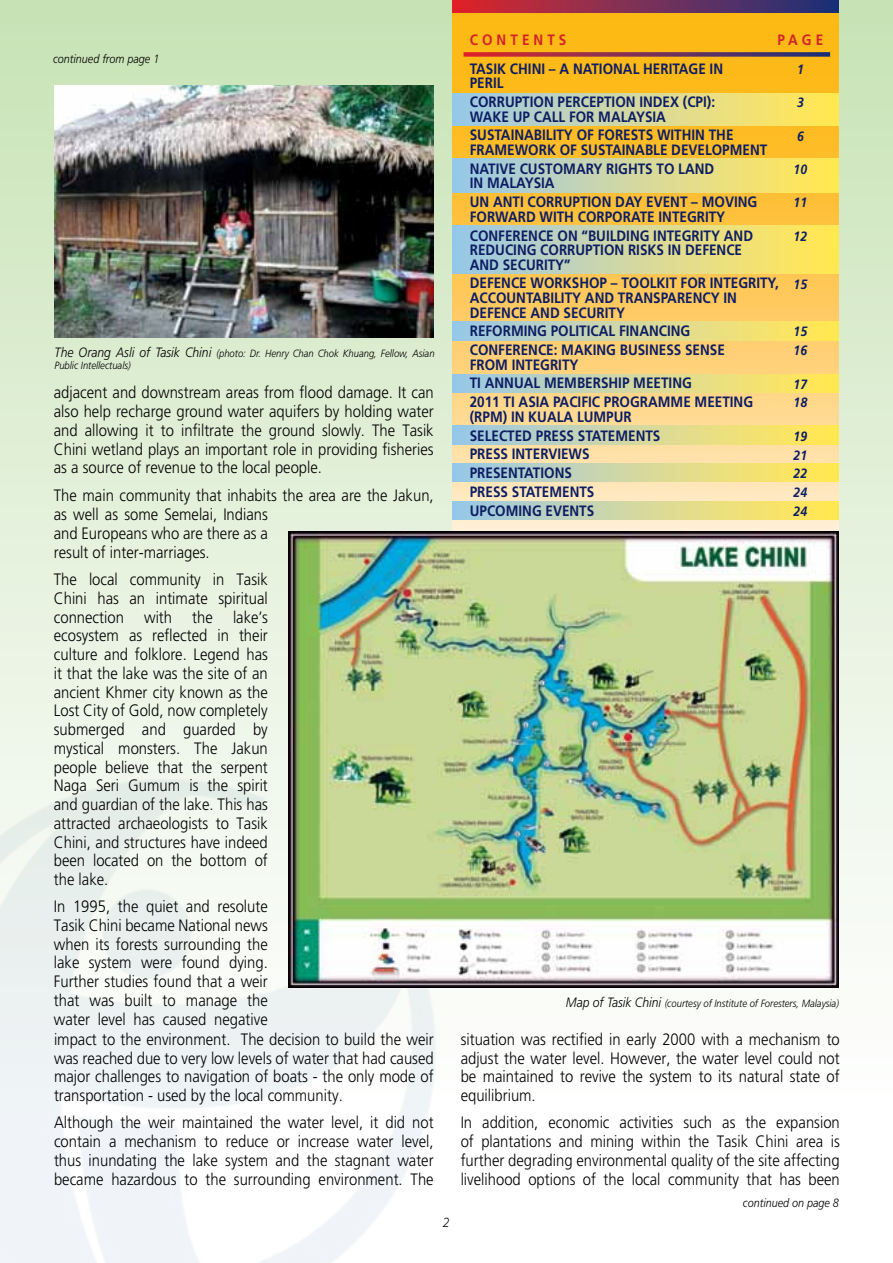
<style>
.page{position:relative;width:893px;height:1263px;background:#fff}
.page>*{position:absolute;margin:0;border:0;box-sizing:border-box;transform-origin:0 0}
.t1{font:300 16.5px/18.8px "Frutiger";color:#000;text-align:justify;scale:.9 1}
.t2{font:700 15px/18.8px "Frutiger";color:#0e1e63;scale:.9 1}
.t3{font:700 15px "Frutiger";letter-spacing:.3em;color:#d2232a;scale:.9 1}
.t4{font:italic 700 13.5px/18.8px "Frutiger";color:#0e1e63;scale:.9 1}
.t5{font:italic 300 13.5px "Formata";color:#000;scale:.85 1}
.t6{font:italic 300 12px "Frutiger";color:#000;scale:.9 1}
.t7{font:italic 300 10.5px/12.6px "Frutiger";color:#000;scale:.9 1}
.s1{font-size:13.5px}
</style>
<div class="page">
<div style="left:0;top:0;width:893px;height:1205px;background:linear-gradient(to bottom,#c9e3b7,#fff)"></div>
<img style="left:0;top:763px;width:453px;height:500px">
<svg style="left:452px;top:13px;width:387px;height:518px;background:#fdca5a"></svg>
<svg style="left:452px;top:0;width:387px;height:13px;background:#7a2d54"></svg>
<div style="left:452px;top:94px;width:387px;height:32px;background:linear-gradient(to right,#9cc8e9,#ffe950)"></div>
<div style="left:452px;top:159px;width:387px;height:34px;background:linear-gradient(to right,#9cc8e9,#ffe950)"></div>
<div style="left:452px;top:225px;width:387px;height:49px;background:linear-gradient(to right,#9cc8e9,#ffe950)"></div>
<div style="left:452px;top:322px;width:387px;height:18px;background:linear-gradient(to right,#9cc8e9,#ffe950)"></div>
<div style="left:452px;top:374px;width:387px;height:19px;background:linear-gradient(to right,#9cc8e9,#ffe950)"></div>
<div style="left:452px;top:426px;width:387px;height:18px;background:linear-gradient(to right,#9cc8e9,#ffe950)"></div>
<div style="left:452px;top:463px;width:387px;height:19px;background:linear-gradient(to right,#9cc8e9,#ffe950)"></div>
<div style="left:452px;top:501px;width:387px;height:19px;background:linear-gradient(to right,#9cc8e9,#ffe950)"></div>
<img style="left:289px;top:531px;width:550px;height:456px">
<svg style="left:464px;top:52px;width:366px;height:5px;background:#873b4e"></svg>
<img style="left:54px;top:85px;width:380px;height:252px">
<p class="t6" style="left:53px;top:52px;width:120px">continued from page 1</p>
<p class="t7" style="left:55px;top:347px;width:424px"><span class="s1">The Orang Asli of Tasik Chini</span> (photo: Dr. Henry Chan Chok Khuang, Fellow, Asian<br>Public Intellectuals)</p>
<p class="t1" style="left:54px;top:383px;width:424px">adjacent and downstream areas from flood damage. It can also help recharge ground water aquifers by holding water and allowing it to infiltrate the ground slowly. The Tasik Chini wetland plays an important role in providing fisheries as a source of revenue to the local people.</p>
<p class="t1" style="left:54px;top:485px;width:424px">The main community that inhabits the area are the Jakun,</p>
<p class="t1" style="left:54px;top:505px;width:239px">as well as some Semelai, Indians and Europeans who are there as a result of inter-marriages.</p>
<p class="t1" style="left:54px;top:570px;width:239px">The local community in Tasik Chini has an intimate spiritual connection with the lake’s ecosystem as reflected in their culture and folklore. Legend has it that the lake was the site of an ancient Khmer city known as the Lost City of Gold, now completely submerged and guarded by mystical monsters. The Jakun people believe that the serpent Naga Seri Gumum is the spirit and guardian of the lake. This has attracted archaeologists to Tasik Chini, and structures have indeed been located on the bottom of the lake.</p>
<p class="t1" style="left:54px;top:897px;width:239px">In 1995, the quiet and resolute Tasik Chini became National news when its forests surrounding the lake system were found dying.<br>Further studies found that a weir that was built to manage the water level has caused negative</p>
<p class="t1" style="left:54px;top:1030px;width:423px">impact to the environment. The decision to build the weir was reached due to very low levels of water that had caused major challenges to navigation of boats - the only mode of transportation - used by the local community.</p>
<p class="t1" style="left:54px;top:1113px;width:423px">Although the weir maintained the water level, it did not contain a mechanism to reduce or increase water level, thus inundating the lake system and the stagnant water became hazardous to the surrounding environment. The</p>
<p class="t5" style="left:443px;top:1214px;width:9px">2</p>
<p class="t3" style="left:777px;top:31px;width:52px">PAG E</p>
<p class="t4" style="left:797px;top:60px;width:9px">1</p>
<p class="t4" style="left:797px;top:93px;width:9px">3</p>
<p class="t4" style="left:797px;top:126px;width:9px">6</p>
<p class="t4" style="left:794px;top:160px;width:17px">10</p>
<p class="t4" style="left:794px;top:193px;width:17px">11</p>
<p class="t4" style="left:794px;top:226px;width:17px">12</p>
<p class="t4" style="left:794px;top:274px;width:17px">15</p>
<p class="t4" style="left:794px;top:322px;width:17px">15<br>16</p>
<p class="t4" style="left:794px;top:374px;width:17px">17<br>18</p>
<p class="t4" style="left:794px;top:427px;width:17px;text-align:justify">19<br>21<br>22<br>24<br>24</p>
<p class="t3" style="left:470px;top:31px;width:109px">CONTENTS</p>
<p class="t2" style="left:470px;top:61px;width:281px;line-height:14.5px">TASIK CHINI – A NATIONAL HE RITAGE IN<br>PERIL</p>
<p class="t2" style="left:470px;top:92px;width:133px">CORRUPTION PE RCEPT</p>
<p class="t2" style="left:470px;top:94px;width:274px;line-height:14.5px;text-indent:142px">ION INDEX (CPI):<br>WAKE UP CALL FOR MALAYSIA</p>
<p class="t2" style="left:470px;top:126px;width:180px">SUSTAINABILITY O F FORESTS</p>
<p class="t2" style="left:657px;top:126px;width:84px">WITHIN THE</p>
<p class="t2" style="left:470px;top:140px;width:41px">FRAMEWO</p>
<p class="t2" style="left:539px;top:140px;width:204px">RK OF SUSTAINABLE DEVE LOPMENT</p>
<p class="t2" style="left:470px;top:159px;width:76px">NATIVE CUSTOM</p>
<p class="t2" style="left:576px;top:159px;width:143px">ARY RIGHTS TO LAND</p>
<p class="t2" style="left:470px;top:174px;width:215px">IN MALAYSIA<br>UN ANTI CO RRUPTION DAY EVENT</p>
<p class="t2" style="left:691px;top:192px;width:75px">– MOVING</p>
<p class="t2" style="left:470px;top:207px;width:219px">FO RWARD WITH CORPO RATE INTE</p>
<p class="t2" style="left:687px;top:207px;width:44px">GRITY</p>
<p class="t2" style="left:470px;top:226px;width:67px">CON FERENCE</p>
<p class="t2" style="left:558px;top:226px;width:115px">ON “BUILDING INTE</p>
<p class="t2" style="left:682px;top:226px;width:69px">GRITY AND</p>
<p class="t2" style="left:470px;top:240px;width:11px">REDUC</p>
<p class="t2" style="left:470px;top:242px;width:276px;line-height:14.5px;text-indent:43px">ING CORRUPTION RISKS IN DEFENCE<br>AND SECU RITY”</p>
<p class="t2" style="left:470px;top:274px;width:37px">DEFENCE</p>
<p class="t2" style="left:531px;top:274px;width:208px">WORKSHOP – TOO LKIT FOR INTE</p>
<p class="t2" style="left:738px;top:274px;width:47px">GRITY,</p>
<p class="t2" style="left:470px;top:288px;width:12px">ACCOUNT</p>
<p class="t2" style="left:532px;top:288px;width:227px">ABILITY AND TRANSPARENCY IN</p>
<p class="t2" style="left:470px;top:303px;width:37px">DEFENCE</p>
<p class="t2" style="left:470px;top:303px;width:247px;text-indent:61px">AND SECU RITY<br>REFORM ING POLITICAL FINANCING<br>CON FERENCE</p>
<p class="t2" style="left:554px;top:340px;width:116px">: MAKING BUSINESS</p>
<p class="t2" style="left:685px;top:340px;width:18px">SENSE</p>
<p class="t2" style="left:470px;top:355px;width:246px;text-indent:71px">GRITY<br>TI ANNUAL MEMBERSHIP MEETING<br>2011 TI ASIA PACIFIC PROGRAMME</p>
<p class="t2" style="left:470px;top:355px;width:56px">FROM INTE</p>
<p class="t2" style="left:695px;top:392px;width:67px">MEETING</p>
<p class="t2" style="left:470px;top:407px;width:131px">(RPM) IN KUALA LUMPU</p>
<p class="t2" style="left:623px;top:407px;width:11px">R</p>
<p class="t2" style="left:470px;top:426px;width:34px">SELECTED</p>
<p class="t2" style="left:536px;top:426px;width:27px">PRESS</p>
<p class="t2" style="left:578px;top:426px;width:36px">STATEMENTS</p>
<p class="t2" style="left:470px;top:445px;width:27px">PRESS</p>
<p class="t2" style="left:512px;top:445px;width:9px">INTE</p>
<p class="t2" style="left:540px;top:445px;width:34px">RVIEWS</p>
<p class="t2" style="left:470px;top:463px;width:28px">PRESENT</p>
<p class="t2" style="left:524px;top:463px;width:33px">ATIONS</p>
<p class="t2" style="left:470px;top:482px;width:27px">PRESS</p>
<p class="t2" style="left:512px;top:482px;width:36px">STATEMENTS</p>
<p class="t2" style="left:470px;top:501px;width:23px">UPCOM</p>
<p class="t2" style="left:519px;top:501px;width:49px">ING EVENTS</p>
<p class="t7" style="left:566px;top:997px;width:305px"><span class="s1">Map of Tasik Chini</span> (courtesy of Institute of Foresters, Malaysia)</p>
<p class="t1" style="left:461px;top:1030px;width:423px">situation was rectified in early 2000 with a mechanism to adjust the water level. However, the water level could not be maintained to revive the system to its natural state of equilibrium.</p>
<p class="t1" style="left:461px;top:1113px;width:423px">In addition, economic activities such as the expansion of plantations and mining within the Tasik Chini area is further degrading environmental quality of the site affecting livelihood options of the local community that has been</p>
<p class="t6" style="left:743px;top:1196px;width:108px">continued on page 8</p>
</div>
